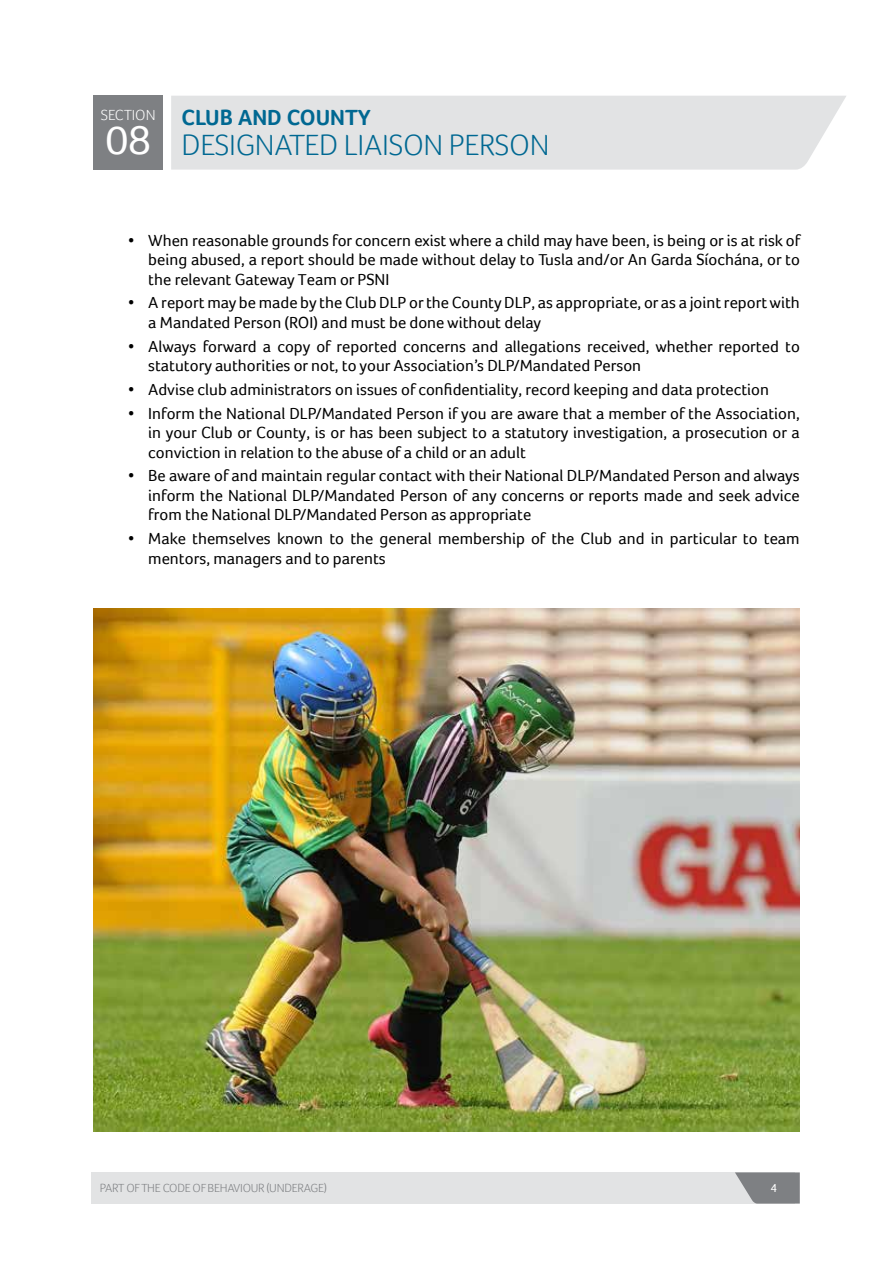
<style>
.page{position:relative;width:893px;height:1263px;background:#fff}
.page>*{position:absolute;margin:0;border:0;box-sizing:border-box;transform-origin:0 0}
.t1{font:42px "Foco";color:#fff}
.t2{font:300 30px "Foco";letter-spacing:-.01em;color:#006892}
.t3{font:700 22.5px "Foco";color:#006892}
.t4{font:16.5px/19.5px "Foco";color:#000;text-align:justify}
.t5{font:300 15px "Foco";color:#fff}
.t6{font:300 12px "Foco";letter-spacing:-.02em;color:#7e8083}
.t7{font:12px "Foco";color:#fff}
</style>
<div class="page">
<div style="left:171px;top:96px;width:675px;height:74px;background:#e2e3e4"></div>
<div style="left:91px;top:1172px;width:704px;height:31px;background:#e2e3e4"></div>
<svg style="left:735px;top:1172px;width:65px;height:31px;background:#8e8f92"></svg>
<div style="left:94px;top:96px;width:69px;height:74px;background:#7e8083"></div>
<img style="left:94px;top:608px;width:705px;height:523px">
<p class="t5" style="left:101px;top:105px;width:56px">SECTION</p>
<h1 class="t1" style="left:105px;top:115px;width:47px">08</h1>
<h3 class="t3" style="left:181px;top:104px;width:191px">CLUB AND COUNTY</h3>
<h2 class="t2" style="left:181px;top:125px;width:370px">DESIGNATED LIAISON PERSON</h2>
<p class="t4" style="left:148px;top:230px;width:653px;text-indent:-20px">• When reasonable grounds for concern exist where a child may have been, is being or is at risk of being abused, a report should be made without delay to Tusla and/or An Garda Síochána, or to the relevant Gateway Team or PSNI</p>
<p class="t4" style="left:148px;top:293px;width:653px;text-indent:-20px">• A report may be made by the Club DLP or the County DLP, as appropriate, or as a joint report with a Mandated Person (ROI) and must be done without delay</p>
<p class="t4" style="left:148px;top:336px;width:653px;text-indent:-20px">• Always forward a copy of reported concerns and allegations received, whether reported to statutory authorities or not, to your Association’s DLP/Mandated Person</p>
<p class="t4" style="left:128px;top:379px;width:642px">• Advise club administrators on issues of confidentiality, record keeping and data protection</p>
<p class="t4" style="left:148px;top:403px;width:653px;text-indent:-20px">• Inform the National DLP/Mandated Person if you are aware that a member of the Association, in your Club or County, is or has been subject to a statutory investigation, a prosecution or a conviction in relation to the abuse of a child or an adult</p>
<p class="t4" style="left:148px;top:466px;width:653px;text-indent:-20px">• Be aware of and maintain regular contact with their National DLP/Mandated Person and always inform the National DLP/Mandated Person of any concerns or reports made and seek advice from the National DLP/Mandated Person as appropriate</p>
<p class="t4" style="left:148px;top:529px;width:653px;text-indent:-20px">• Make themselves known to the general membership of the Club and in particular to team mentors, managers and to parents</p>
<p class="t6" style="left:100px;top:1180px;width:228px">PART OF THE CODE OF BEHAVIOUR (UNDERAGE)</p>
<p class="t7" style="left:770px;top:1181px;width:8px">4</p>
</div>
